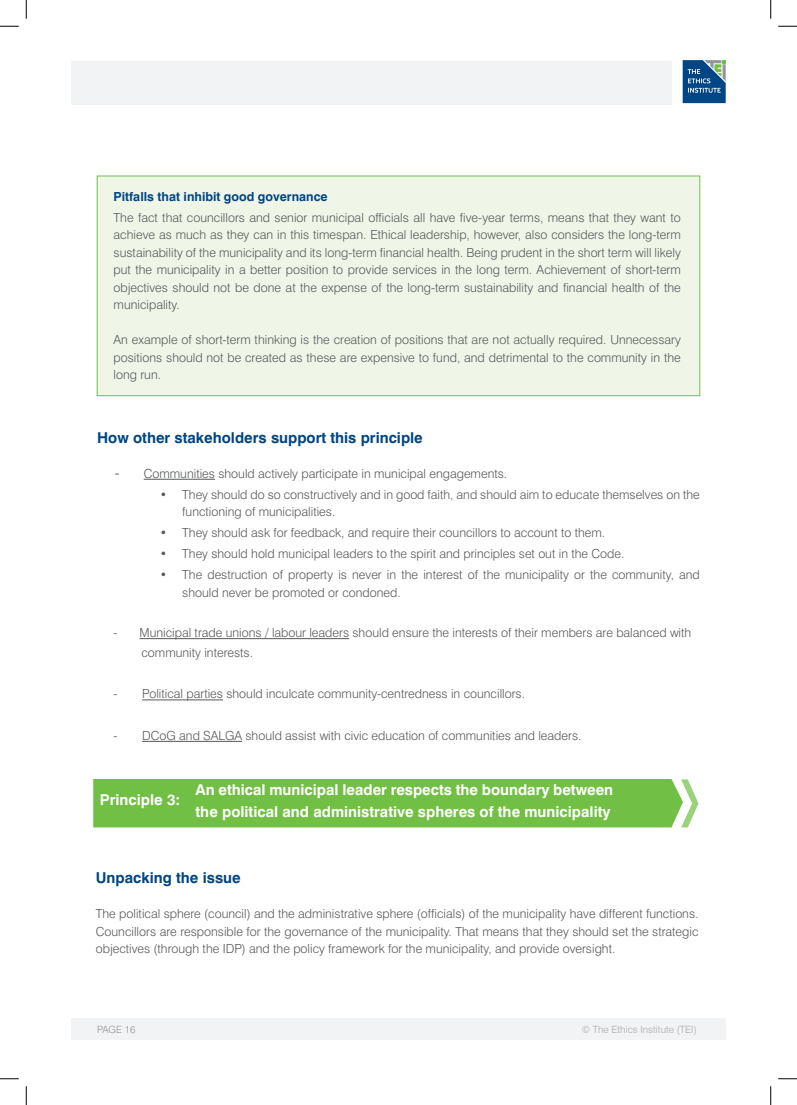
<style>
.page{position:relative;width:797px;height:1105px;background:#fff}
.page>*{position:absolute;margin:0;border:0;box-sizing:border-box;transform-origin:0 0}
.Paragraph_Text_Style{font:700 15px "Swiss 721";color:#fff}
.Paragraph_Text_Style-2{font:700 15px "Swiss 721";color:#004684}
.Paragraph_Text_Style-3{font:300 12.5px/17.5px "Swiss 721";color:#57585a;text-align:justify}
.Paragraph_Text_Style-4{font:700 12.5px "Swiss 721";color:#004684}
.t1{font:300 10px "Swiss 721 BT";color:#a8a9ad}
.t2{font:300 10px "Swiss 721";color:#939598}
.s1{font-size:15px}
</style>
<div class="page">
<div style="left:71px;top:1018px;width:654px;height:22px;background:#f2f3f4"></div>
<svg style="left:682px;top:60px;width:43px;height:43px;background:#2e6793"></svg>
<div style="left:71px;top:62px;width:600px;height:43px;background:#f2f3f4"></div>
<div style="left:97px;top:176px;width:603px;height:220px;background:#eff6e8;border:1px solid #71bf44"></div>
<hr style="left:144px;top:479px;width:71px;height:1px;background:#57585a">
<hr style="left:139px;top:638px;width:210px;height:1px;background:#57585a">
<hr style="left:142px;top:700px;width:81px;height:1px;background:#57585a">
<hr style="left:142px;top:741px;width:100px;height:1px;background:#57585a">
<div style="left:93px;top:779px;width:605px;height:48px;background:#71bf44"></div>
<svg style="left:0;top:25px;width:19px;height:2px"></svg>
<svg style="left:778px;top:25px;width:19px;height:2px"></svg>
<svg style="left:0;top:1078px;width:19px;height:1px"></svg>
<svg style="left:778px;top:1078px;width:19px;height:1px"></svg>
<svg style="left:25px;top:0;width:2px;height:19px"></svg>
<svg style="left:25px;top:1086px;width:2px;height:19px"></svg>
<svg style="left:770px;top:0;width:1px;height:19px"></svg>
<svg style="left:770px;top:1086px;width:1px;height:19px"></svg>
<p class="Paragraph_Text_Style-4" style="left:114px;top:189px;width:215px">Pitfalls that inhibit good governance</p>
<p class="Paragraph_Text_Style-3" style="left:114px;top:209px;width:568px">The fact that councillors and senior municipal officials all have five-year terms, means that they want to achieve as much as they can in this timespan. Ethical leadership, however, also considers the long-term sustainability of the municipality and its long-term financial health. Being prudent in the short term will likely put the municipality in a better position to provide services in the long term. Achievement of short-term objectives should not be done at the expense of the long-term sustainability and financial health of the municipality.</p>
<p class="Paragraph_Text_Style-3" style="left:114px;top:331px;width:568px">An example of short-term thinking is the creation of positions that are not actually required. Unnecessary positions should not be created as these are expensive to fund, and detrimental to the community in the long run.</p>
<p class="Paragraph_Text_Style-2" style="left:97px;top:428px;width:327px">How other stakeholders support this principle</p>
<p class="Paragraph_Text_Style-3" style="left:115px;top:464px;width:394px"><span class="s1">-</span> Communities should actively participate in municipal engagements.</p>
<p class="Paragraph_Text_Style-3" style="left:182px;top:485px;width:519px;text-indent:-22px">• They should do so constructively and in good faith, and should aim to educate themselves on the functioning of municipalities.</p>
<p class="Paragraph_Text_Style-3" style="left:160px;top:524px;width:447px">• They should ask for feedback, and require their councillors to account to them.</p>
<p class="Paragraph_Text_Style-3" style="left:160px;top:545px;width:466px">• They should hold municipal leaders to the spirit and principles set out in the Code.</p>
<p class="Paragraph_Text_Style-3" style="left:182px;top:566px;width:519px;text-indent:-22px">• The destruction of property is never in the interest of the municipality or the community, and should never be promoted or condoned.</p>
<p class="Paragraph_Text_Style-3" style="left:114px;top:624px;width:579px">- Municipal trade unions / labour leaders should ensure the interests of their members are balanced with</p>
<p class="Paragraph_Text_Style-3" style="left:141px;top:644px;width:113px">community interests.</p>
<p class="Paragraph_Text_Style-3" style="left:113px;top:685px;width:413px">- Political parties should inculcate community-centredness in councillors.</p>
<p class="Paragraph_Text_Style-3" style="left:113px;top:726px;width:469px">- DCoG and SALGA should assist with civic education of communities and leaders.</p>
<p class="Paragraph_Text_Style" style="left:100px;top:790px;width:82px">Principle 3:</p>
<p class="Paragraph_Text_Style" style="left:195px;top:781px;width:419px">An ethical municipal leader respects the boundary between</p>
<p class="Paragraph_Text_Style" style="left:195px;top:802px;width:416px">the political and administrative spheres of the municipality</p>
<p class="Paragraph_Text_Style-2" style="left:96px;top:869px;width:146px">Unpacking the issue</p>
<p class="Paragraph_Text_Style-3" style="left:96px;top:905px;width:604px">The political sphere (council) and the administrative sphere (officials) of the municipality have different functions.<br>Councillors are responsible for the governance of the municipality. That means that they should set the strategic objectives (through the IDP) and the policy framework for the municipality, and provide oversight.</p>
<p class="t2" style="left:97px;top:1023px;width:40px">PAGE 16</p>
<p class="t1" style="left:582px;top:1023px;width:116px">© The Ethics Institute (TEI)</p>
</div>
